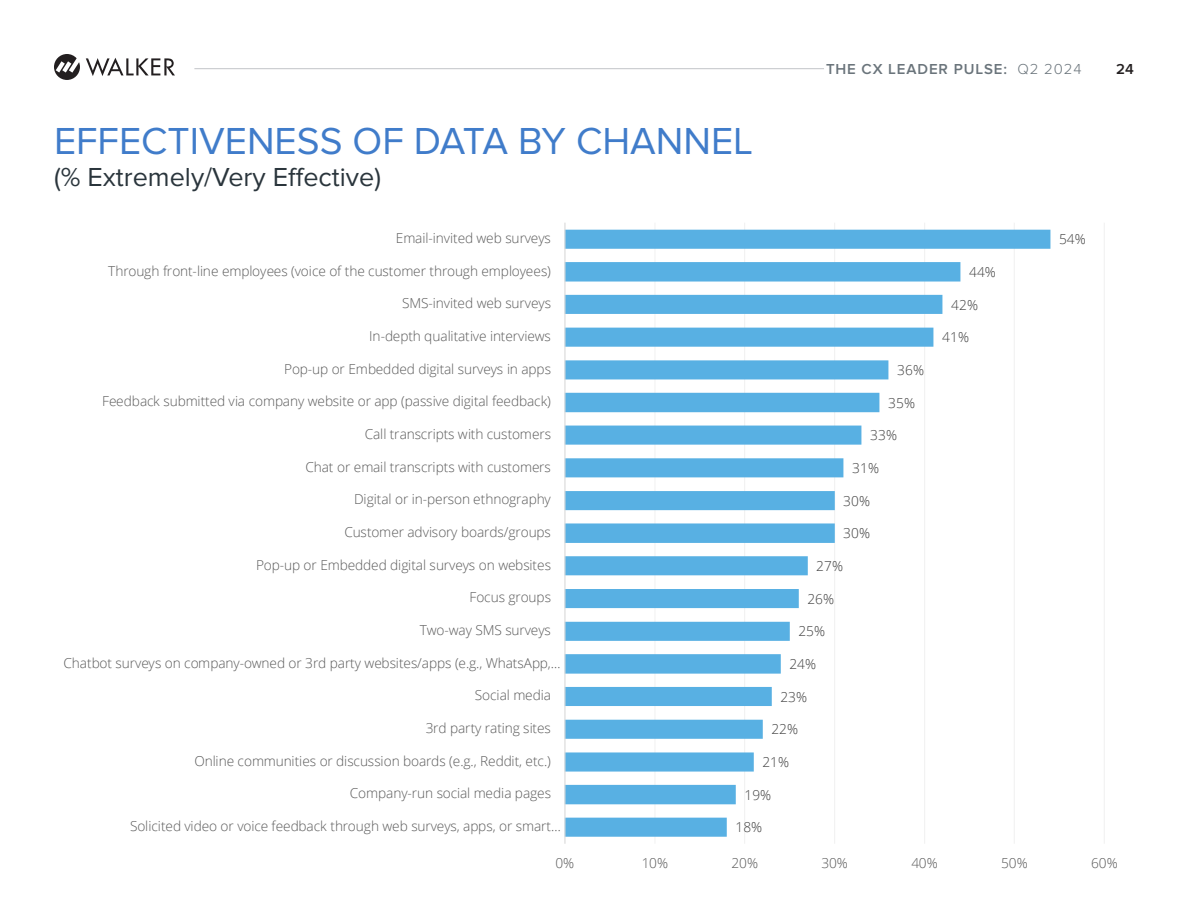
<style>
.page{position:relative;width:1188px;height:918px;background:#fff}
.page>*{position:absolute;margin:0;border:0;box-sizing:border-box;transform-origin:0 0}
.t1{font:39px "Proxima Nova";color:#407cca}
.t2{font:27px "Proxima Nova";color:#2a353c}
.t3{font:600 15px "Proxima Nova";letter-spacing:.06em;color:#6a747b}
.t4{font:600 15px "Proxima Nova";color:#231f20}
.t5{font:300 13.65px "Open Sans";letter-spacing:-.01em;color:#595959}
.t6{font:300 13.65px "Open Sans";letter-spacing:.01em;color:#404040}
.s1{font-weight:300}
</style>
<div class="page">
<hr style="left:194px;top:68px;width:630px;height:1px;background:#c2c5c8">
<svg style="left:54px;top:54px;width:26px;height:26px"></svg>
<svg style="left:86px;top:58px;width:89px;height:18px"></svg>
<hr style="left:654px;top:223px;width:2px;height:621px;background:#f2f2f2">
<hr style="left:744px;top:223px;width:1px;height:621px;background:#f2f2f2">
<hr style="left:834px;top:223px;width:1px;height:621px;background:#f2f2f2">
<hr style="left:924px;top:223px;width:1px;height:621px;background:#f2f2f2">
<hr style="left:1014px;top:223px;width:1px;height:621px;background:#f2f2f2">
<hr style="left:1104px;top:223px;width:1px;height:621px;background:#f2f2f2">
<svg style="left:566px;top:230px;width:484px;height:607px"></svg>
<hr style="left:564px;top:223px;width:2px;height:621px;background:#d9d9d9">
<p class="t1" style="left:54px;top:119px;width:701px">EFFECTIVENESS OF DATA BY CHANNEL</p>
<p class="t2" style="left:54px;top:162px;width:329px">(% Extremely/Very Effective)</p>
<p class="t3" style="left:826px;top:60px;width:257px">THE CX LEADER PULSE: <span class="s1">Q2 2024</span></p>
<p class="t4" style="left:1116px;top:60px;width:19px">24</p>
<p class="t5" style="left:396px;top:229px;width:157px">Email-invited web surveys</p>
<p class="t5" style="left:108px;top:261px;width:444px">Through front-line employees (voice of the customer through employees)</p>
<p class="t5" style="left:402px;top:294px;width:150px">SMS-invited web surveys</p>
<p class="t5" style="left:369px;top:327px;width:183px">In-depth qualitative interviews</p>
<p class="t5" style="left:284px;top:359px;width:269px">Pop-up or Embedded digital surveys in apps</p>
<p class="t5" style="left:102px;top:392px;width:450px">Feedback submitted via company website or app (passive digital feedback)</p>
<p class="t5" style="left:365px;top:425px;width:188px">Call transcripts with customers</p>
<p class="t5" style="left:306px;top:457px;width:247px">Chat or email transcripts with customers</p>
<p class="t5" style="left:354px;top:490px;width:198px">Digital or in-person ethnography</p>
<p class="t5" style="left:344px;top:523px;width:208px">Customer advisory boards/groups</p>
<p class="t5" style="left:256px;top:555px;width:297px">Pop-up or Embedded digital surveys on websites</p>
<p class="t5" style="left:470px;top:588px;width:83px">Focus groups</p>
<p class="t5" style="left:420px;top:621px;width:133px">Two-way SMS surveys</p>
<p class="t5" style="left:64px;top:653px;width:498px">Chatbot surveys on company-owned or 3rd party websites/apps (e.g., WhatsApp,…</p>
<p class="t5" style="left:475px;top:686px;width:78px">Social media</p>
<p class="t5" style="left:426px;top:719px;width:127px">3rd party rating sites</p>
<p class="t5" style="left:194px;top:752px;width:358px">Online communities or discussion boards (e.g., Reddit, etc.)</p>
<p class="t5" style="left:350px;top:784px;width:203px">Company-run social media pages</p>
<p class="t5" style="left:130px;top:817px;width:432px">Solicited video or voice feedback through web surveys, apps, or smart…</p>
<p class="t6" style="left:897px;top:361px;width:28px">36%</p>
<p class="t6" style="left:888px;top:393px;width:28px">35%</p>
<p class="t6" style="left:870px;top:426px;width:28px">33%</p>
<p class="t6" style="left:852px;top:459px;width:28px">31%</p>
<p class="t6" style="left:843px;top:491px;width:28px">30%</p>
<p class="t6" style="left:843px;top:524px;width:28px">30%</p>
<p class="t6" style="left:816px;top:557px;width:28px">27%</p>
<p class="t6" style="left:807px;top:589px;width:28px">26%</p>
<p class="t6" style="left:798px;top:622px;width:28px">25%</p>
<p class="t6" style="left:789px;top:655px;width:28px">24%</p>
<p class="t6" style="left:780px;top:687px;width:28px">23%</p>
<p class="t6" style="left:771px;top:720px;width:28px">22%</p>
<p class="t6" style="left:762px;top:753px;width:28px">21%</p>
<p class="t6" style="left:744px;top:785px;width:28px">19%</p>
<p class="t6" style="left:735px;top:818px;width:28px">18%</p>
<p class="t6" style="left:969px;top:263px;width:28px">44%</p>
<p class="t6" style="left:951px;top:295px;width:28px">42%</p>
<p class="t6" style="left:942px;top:328px;width:28px">41%</p>
<p class="t6" style="left:1059px;top:230px;width:28px">54%</p>
<p class="t5" style="left:556px;top:853px;width:20px">0%</p>
<p class="t5" style="left:642px;top:853px;width:28px">10%</p>
<p class="t5" style="left:732px;top:853px;width:28px">20%</p>
<p class="t5" style="left:821px;top:853px;width:28px">30%</p>
<p class="t5" style="left:911px;top:853px;width:28px">40%</p>
<p class="t5" style="left:1001px;top:853px;width:28px">50%</p>
<p class="t5" style="left:1091px;top:853px;width:28px">60%</p>
</div>
